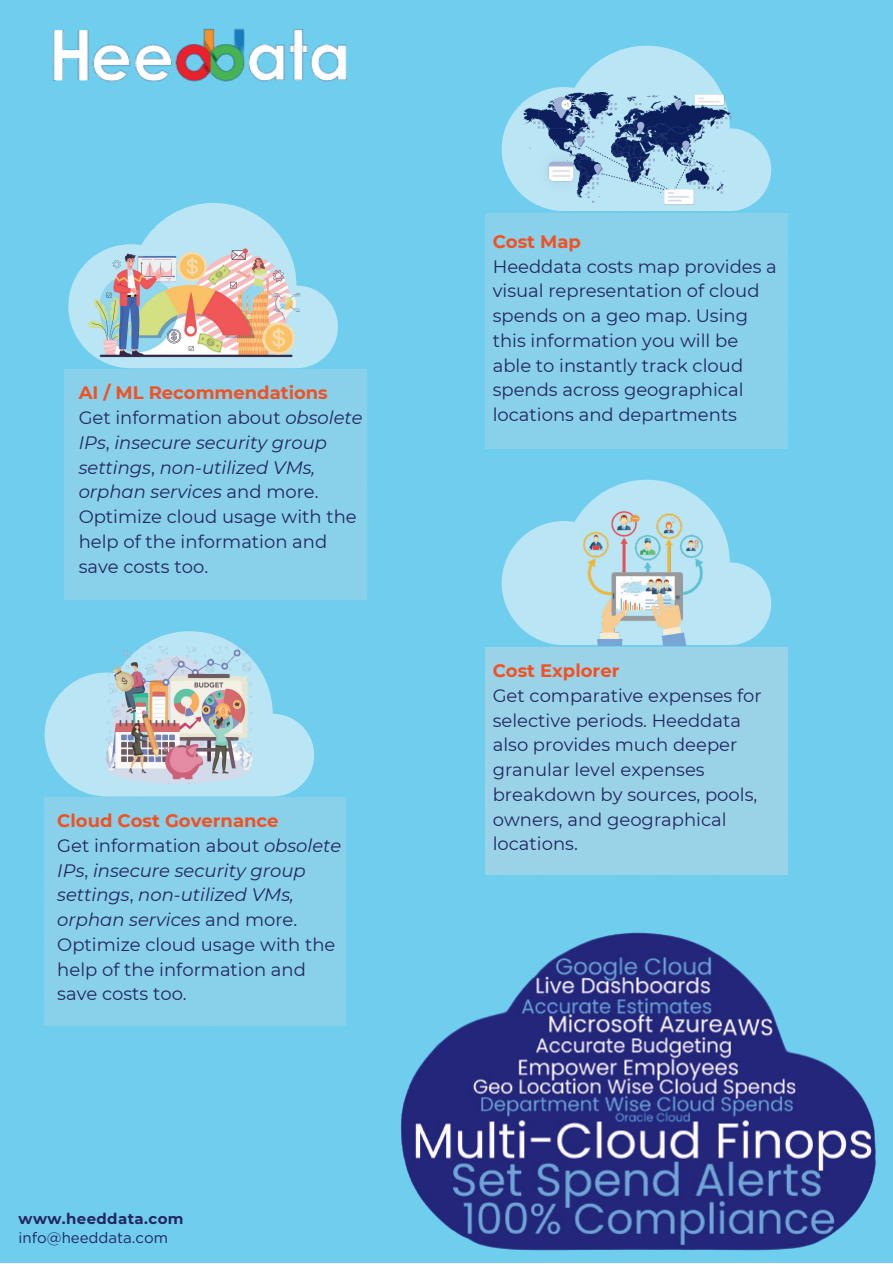
<style>
.page{position:relative;width:893px;height:1264px;background:#fff}
.page>*{position:absolute;margin:0;border:0;box-sizing:border-box;transform-origin:0 0}
.t1{font:18px/24.8px "Montserrat";color:#23275e}
.t2{font:700 18px "Montserrat";color:#f15123}
.t3{font:15px "Gotham";color:#23275e}
.t4{font:700 15px "Montserrat";letter-spacing:.025em;color:#23275e}
.s1{font-weight:700;color:#f15123}
.s2{font-style:italic}
</style>
<div class="page">
<div style="left:0;top:0;width:892px;height:1262px;background:#6fcdee"></div>
<svg style="left:68px;top:203px;width:270px;height:165px"></svg>
<img style="left:85px;top:247px;width:216px;height:112px">
<svg style="left:501px;top:46px;width:270px;height:165px"></svg>
<img style="left:523px;top:92px;width:208px;height:114px">
<svg style="left:45px;top:631px;width:269px;height:165px"></svg>
<img style="left:103px;top:646px;width:152px;height:141px">
<svg style="left:501px;top:480px;width:270px;height:165px"></svg>
<div style="left:485px;top:647px;width:302px;height:227px;background:#9ad3e7"></div>
<img style="left:53px;top:28px;width:294px;height:54px">
<div style="left:65px;top:369px;width:301px;height:230px;background:#89d0ea"></div>
<div style="left:485px;top:214px;width:302px;height:234px;background:#89d0ea"></div>
<div style="left:44px;top:797px;width:302px;height:228px;background:#89d0ea"></div>
<img style="left:567px;top:504px;width:152px;height:141px">
<img style="left:401px;top:932px;width:475px;height:319px">
<p class="t1" style="left:79px;top:380px;width:285px"><span class="s1">AI / ML Recommendations<br></span>Get information about <span class="s2">obsolete<br>IPs</span>, <span class="s2">insecure security group settings</span>, <span class="s2">non-utilized VMs, orphan services</span> and more.<br>Optimize cloud usage with the help of the information and save costs too.</p>
<p class="t1" style="left:57px;top:807px;width:285px"><span class="s1">Cloud Cost Governance<br></span>Get information about <span class="s2">obsolete<br>IPs</span>, <span class="s2">insecure security group settings</span>, <span class="s2">non-utilized VMs, orphan services</span> and more.<br>Optimize cloud usage with the help of the information and save costs too.</p>
<p class="t4" style="left:19px;top:1207px;width:166px">www.heeddata.com</p>
<p class="t3" style="left:19px;top:1228px;width:151px">info@heeddata.com</p>
<p class="t2" style="left:492px;top:228px;width:90px">Cost Map</p>
<p class="t1" style="left:492px;top:253px;width:286px">Heeddata costs map provides a visual representation of cloud spends on a geo map. Using this information you will be able to instantly track cloud spends across geographical locations and departments</p>
<p class="t2" style="left:492px;top:658px;width:128px">Cost Explorer</p>
<p class="t1" style="left:492px;top:682px;width:270px">Get comparative expenses for selective periods. Heeddata also provides much deeper granular level expenses breakdown by sources, pools, owners, and geographical locations.</p>
</div>
